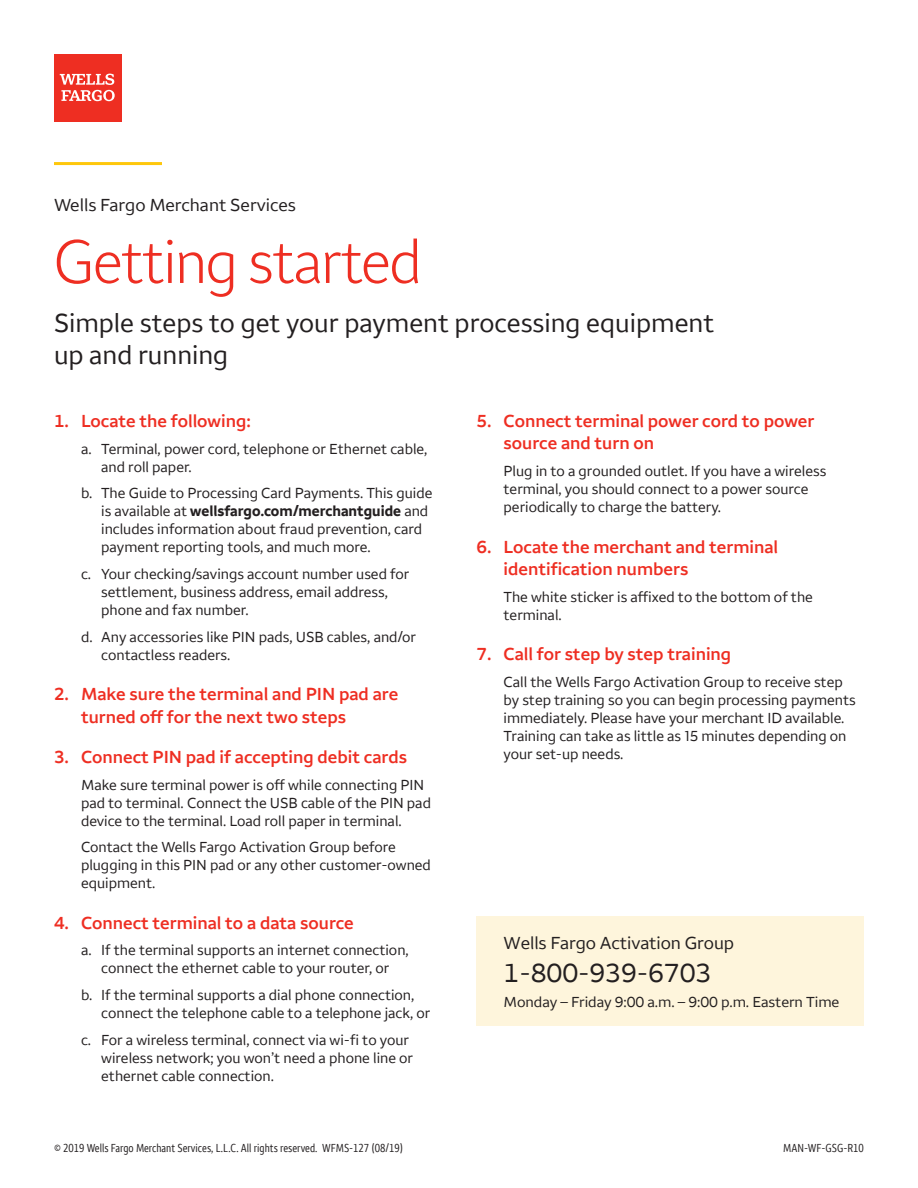
<style>
.page{position:relative;width:918px;height:1188px;background:#fff}
.page>*{position:absolute;margin:0;border:0;box-sizing:border-box;transform-origin:0 0}
.t1{font:63px "Wells Fargo Sans Display";letter-spacing:-.01em;color:#ee2e22}
.Paragraph_header_10{font:27px/31.5px "Wells Fargo Sans";color:#231f20}
.t2{font:600 18px/22.5px "Wells Fargo Sans";color:#ee2e22}
.Paragraph_header_10-2{font:18px "Wells Fargo Sans";letter-spacing:-.005em;color:#231f20}
.Paragraph_header_10-3{font:15px/18px "Wells Fargo Sans";color:#231f20}
.Copyright{font:condensed 12px "Wells Fargo Sans";color:#231f20}
.s1{font-weight:700}
</style>
<div class="page">
<div style="left:54px;top:54px;width:68px;height:68px;background:#ee2e22"></div>
<svg style="left:60px;top:74px;width:55px;height:27px"></svg>
<hr style="left:54px;top:162px;width:108px;height:3px;background:#fec70c">
<div style="left:477px;top:917px;width:387px;height:109px;background:#fef5dc"></div>
<p class="Paragraph_header_10-2" style="left:54px;top:194px;width:244px">Wells Fargo Merchant Services</p>
<h1 class="t1" style="left:54px;top:224px;width:369px">Getting started</h1>
<h2 class="Paragraph_header_10" style="left:54px;top:308px;width:662px">Simple steps to get your payment processing equipment up and running</h2>
<p class="t2" style="left:54px;top:410px;width:198px">1. Locate the following:</p>
<p class="Paragraph_header_10-3" style="left:101px;top:440px;width:328px;text-indent:-20px">a. Terminal, power cord, telephone or Ethernet cable, and roll paper.</p>
<p class="Paragraph_header_10-3" style="left:101px;top:484px;width:333px;text-indent:-20px">b. The Guide to Processing Card Payments. This guide is available at <span class="s1">wellsfargo.com/merchantguide</span> and includes information about fraud prevention, card payment reporting tools, and much more.</p>
<p class="Paragraph_header_10-3" style="left:101px;top:565px;width:310px;text-indent:-20px">c. Your checking/savings account number used for settlement, business address, email address, phone and fax number.</p>
<p class="Paragraph_header_10-3" style="left:101px;top:627px;width:316px;text-indent:-20px">d. Any accessories like PIN pads, USB cables, and/or contactless readers.</p>
<p class="t2" style="left:81px;top:683px;width:319px;text-indent:-27px">2. Make sure the terminal and PIN pad are turned off for the next two steps</p>
<p class="t2" style="left:54px;top:746px;width:355px">3. Connect PIN pad if accepting debit cards</p>
<p class="Paragraph_header_10-3" style="left:81px;top:776px;width:352px">Make sure terminal power is off while connecting PIN pad to terminal. Connect the USB cable of the PIN pad device to the terminal. Load roll paper in terminal.</p>
<p class="Paragraph_header_10-3" style="left:81px;top:838px;width:351px">Contact the Wells Fargo Activation Group before plugging in this PIN pad or any other customer-owned equipment.</p>
<p class="t2" style="left:54px;top:912px;width:301px">4. Connect terminal to a data source</p>
<p class="Paragraph_header_10-3" style="left:81px;top:941px;width:329px;text-align:center">a. If the terminal supports an internet connection, connect the ethernet cable to your router, or</p>
<p class="Paragraph_header_10-3" style="left:101px;top:986px;width:331px;text-indent:-20px">b. If the terminal supports a dial phone connection, connect the telephone cable to a telephone jack, or</p>
<p class="Paragraph_header_10-3" style="left:101px;top:1031px;width:313px;text-indent:-20px">c. For a wireless terminal, connect via wi-fi to your wireless network; you won’t need a phone line or ethernet cable connection.</p>
<p class="t2" style="left:504px;top:410px;width:312px;text-indent:-27px">5. Connect terminal power cord to power source and turn on</p>
<p class="Paragraph_header_10-3" style="left:504px;top:462px;width:324px">Plug in to a grounded outlet. If you have a wireless terminal, you should connect to a power source periodically to charge the battery.</p>
<p class="t2" style="left:504px;top:536px;width:276px;text-indent:-27px">6. Locate the merchant and terminal identification numbers</p>
<p class="Paragraph_header_10-3" style="left:504px;top:588px;width:311px">The white sticker is affixed to the bottom of the terminal.</p>
<p class="t2" style="left:477px;top:643px;width:256px">7. Call for step by step training</p>
<p class="Paragraph_header_10-3" style="left:504px;top:673px;width:354px">Call the Wells Fargo Activation Group to receive step by step training so you can begin processing payments immediately. Please have your merchant ID available.<br>Training can take as little as 15 minutes depending on your set-up needs.</p>
<p class="Paragraph_header_10-2" style="left:504px;top:932px;width:232px">Wells Fargo Activation Group</p>
<p class="Paragraph_header_10" style="left:504px;top:958px;width:209px">1-800-939-6703</p>
<p class="Paragraph_header_10-3" style="left:504px;top:993px;width:337px">Monday – Friday 9:00 a.m. – 9:00 p.m. Eastern Time</p>
<p class="Copyright" style="left:54px;top:1141px;width:351px">© 2019 Wells Fargo Merchant Services, L.L.C. All rights reserved. WFMS-127 (08/19)</p>
<p class="Copyright" style="left:783px;top:1141px;width:82px">MAN-WF-GSG-R10</p>
</div>
